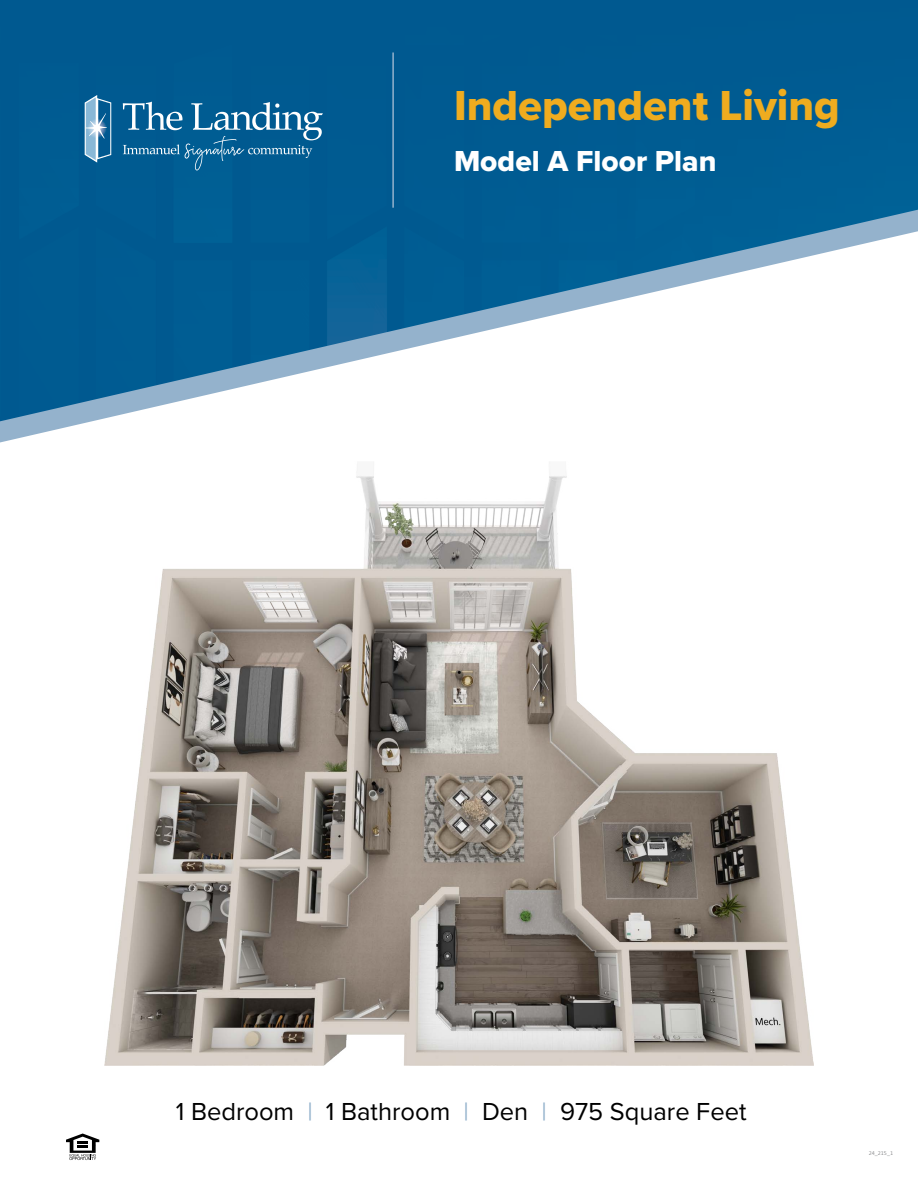
<style>
.page{position:relative;width:918px;height:1188px;background:#fff}
.page>*{position:absolute;margin:0;border:0;box-sizing:border-box;transform-origin:0 0}
.t1{font:43.5px "Proxima Nova Extrabld";color:#efac1f}
.t2{font:30px "Proxima Nova Extrabld";color:#fff}
.t3{font:25.5px "Proxima Nova";color:#000}
.t4{font:300 6px "Calibri";color:#6d6e71}
.s1{color:#94b2cc}
</style>
<div class="page">
<div style="left:0;top:0;width:918px;height:210px;background:#005a91"></div>
<svg style="left:0;top:210px;width:918px;height:232px"></svg>
<svg style="left:66px;top:1134px;width:33px;height:26px"></svg>
<img style="left:104px;top:476px;width:710px;height:589px">
<svg style="left:84px;top:95px;width:28px;height:68px;background:#6199bd"></svg>
<svg style="left:123px;top:102px;width:200px;height:68px;background:#2472a0"></svg>
<hr style="left:392px;top:52px;width:2px;height:156px;background:#94b2cc">
<h1 class="t1" style="left:454px;top:73px;width:387px">Independent Living</h1>
<p class="t2" style="left:454px;top:138px;width:264px">Model A Floor Plan</p>
<p class="t3" style="left:176px;top:1092px;width:572px">1 Bedroom <span class="s1">|</span> 1 Bathroom <span class="s1">|</span> Den <span class="s1">|</span> 975 Square Feet</p>
<p class="t4" style="left:869px;top:1149px;width:26px">24_215_1</p>
</div>
